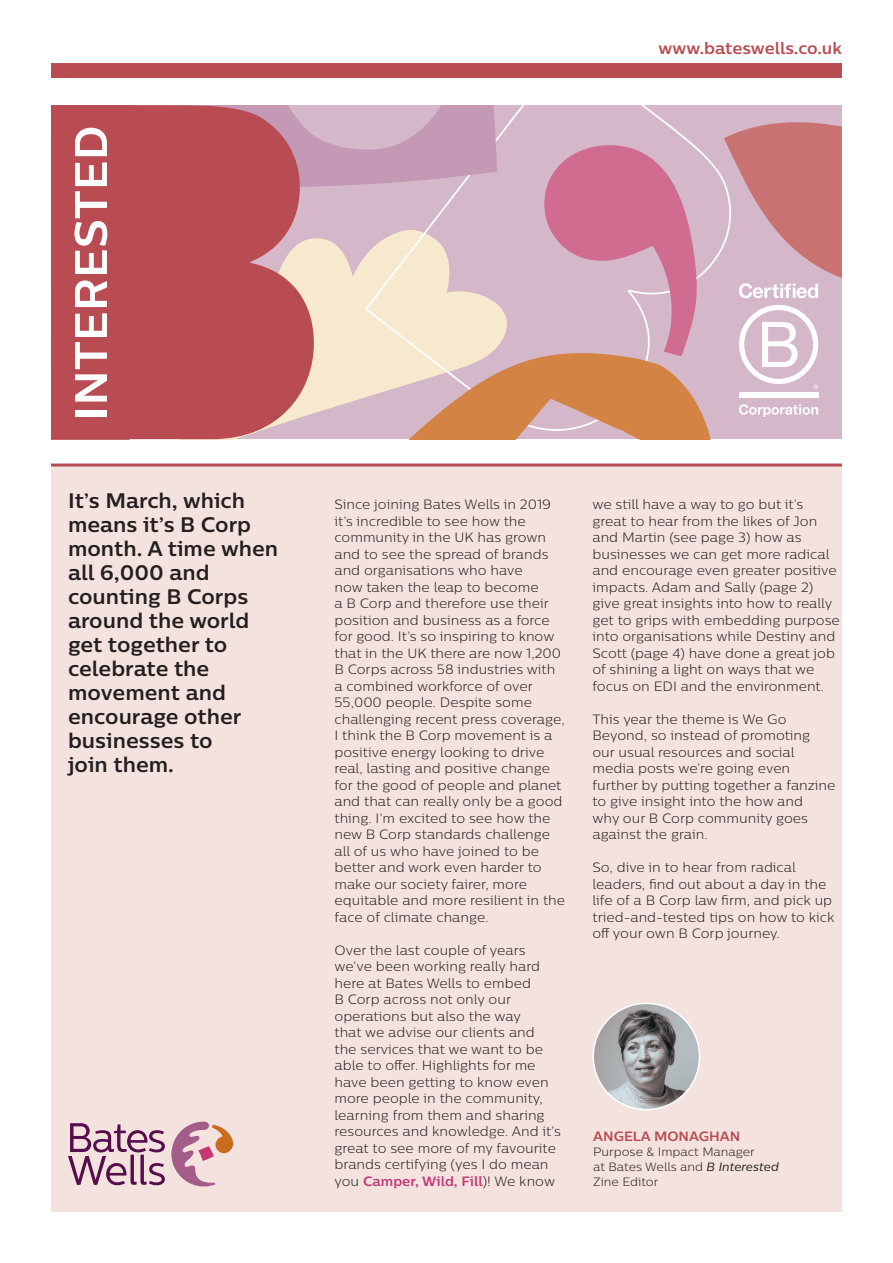
<style>
.page{position:relative;width:893px;height:1263px;background:#fff}
.page>*{position:absolute;margin:0;border:0;box-sizing:border-box;transform-origin:0 0}
.t1{font:700 21px/24px "Centrale Sans";color:#231f20}
.t2{font:700 16.5px "Centrale Sans";color:#b94b52}
.t3{font:300 13.5px/16.5px "Centrale Sans";color:#231f20}
.t4{font:700 13.5px "Centrale Sans";color:#b94b52}
.t5{font:300 12px/15px "Centrale Sans";color:#231f20}
.s1{font-weight:700;color:#c53875}
.s2{font-weight:400;font-style:italic}
</style>
<div class="page">
<div style="left:51px;top:466px;width:791px;height:746px;background:#f4e2df"></div>
<div style="left:51px;top:63px;width:791px;height:15px;background:#b94b52"></div>
<img style="left:593px;top:1003px;width:106px;height:107px;border-radius:53px">
<div style="left:592px;top:1002px;width:108px;height:108px;border:2px solid #fff;border-radius:50%"></div>
<div style="left:142px;top:105px;width:55px;height:334px;background:#b94b52"></div>
<svg style="left:51px;top:105px;width:91px;height:334px;background:#c16066"></svg>
<svg style="left:197px;top:105px;width:645px;height:334px;background:#d3a0a5"></svg>
<hr style="left:51px;top:463px;width:791px;height:3px;background:#b94b52">
<svg style="left:68px;top:1123px;width:97px;height:62px"></svg>
<svg style="left:171px;top:1121px;width:63px;height:65px"></svg>
<p class="t2" style="left:659px;top:37px;width:185px">www.bateswells.co.uk</p>
<h1 class="t1" style="left:68px;top:488px;width:212px">It’s March, which means it’s B Corp month. A time when all 6,000 and counting B Corps around the world get together to celebrate the movement and encourage other businesses to<br>join them.</h1>
<p class="t3" style="left:592px;top:496px;width:249px">we still have a way to go but it’s great to hear from the likes of Jon and Martin (see page 3) how as businesses we can get more radical and encourage even greater positive impacts. Adam and Sally (page 2) give great insights into how to really get to grips with embedding purpose into organisations while Destiny and Scott (page 4) have done a great job of shining a light on ways that we focus on EDI and the environment.</p>
<p class="t3" style="left:334px;top:496px;width:232px">Since joining Bates Wells in 2019 it’s incredible to see how the community in the UK has grown and to see the spread of brands and organisations who have<br>now taken the leap to become<br>a B Corp and therefore use their position and business as a force for good. It’s so inspiring to know that in the UK there are now 1,200<br>B Corps across 58 industries with a combined workforce of over<br>55,000 people. Despite some challenging recent press coverage,<br>I think the B Corp movement is a positive energy looking to drive real, lasting and positive change for the good of people and planet and that can really only be a good thing. I’m excited to see how the new B Corp standards challenge all of us who have joined to be better and work even harder to make our society fairer, more equitable and more resilient in the face of climate change.</p>
<p class="t3" style="left:334px;top:941px;width:228px">Over the last couple of years we’ve been working really hard here at Bates Wells to embed<br>B Corp across not only our operations but also the way<br>that we advise our clients and<br>the services that we want to be able to offer. Highlights for me have been getting to know even more people in the community, learning from them and sharing resources and knowledge. And it’s great to see more of my favourite brands certifying (yes I do mean you <span class="s1">Camper, Wild, Fill</span>)! We know</p>
<p class="t3" style="left:592px;top:710px;width:244px">This year the theme is We Go<br>Beyond, so instead of promoting our usual resources and social media posts we’re going even further by putting together a fanzine to give insight into the how and<br>why our B Corp community goes against the grain.</p>
<p class="t3" style="left:592px;top:859px;width:244px">So, dive in to hear from radical leaders, find out about a day in the life of a B Corp law firm, and pick up tried-and-tested tips on how to kick off your own B Corp journey.</p>
<p class="t4" style="left:593px;top:1127px;width:149px">ANGELA MONAGHAN</p>
<p class="t5" style="left:593px;top:1144px;width:187px">Purpose &amp; Impact Manager<br>at Bates Wells and <span class="s2">B Interested<br></span>Zine Editor</p>
</div>
